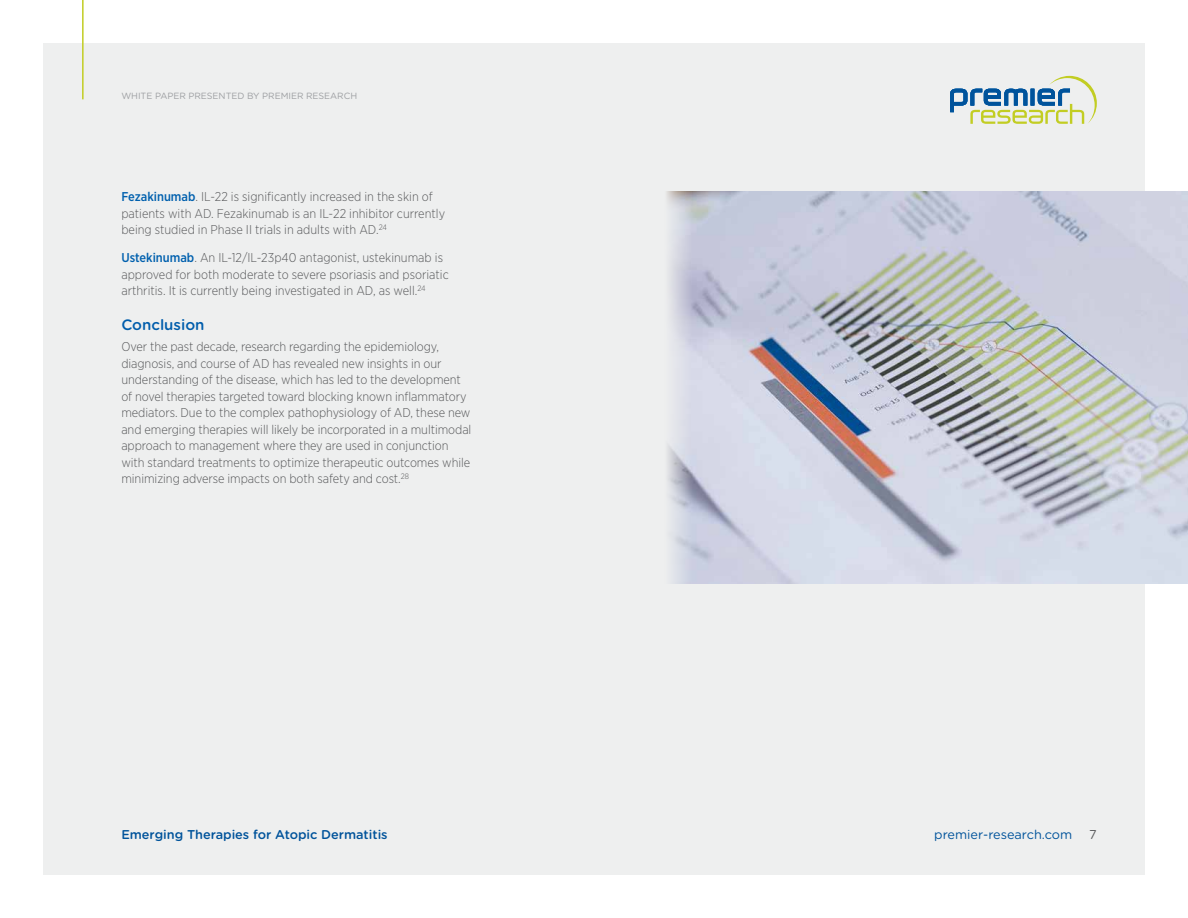
<style>
.page{position:relative;width:1188px;height:918px;background:#fff}
.page>*{position:absolute;margin:0;border:0;box-sizing:border-box;transform-origin:0 0}
.t1{font:500 15px "Gotham Rounded";color:#005dac}
.t2{font:300 12.75px/16.5px "Gotham Narrow";letter-spacing:-.005em;color:#58595b}
.t3{font:500 12.75px "Gotham Rounded";color:#00539b}
.t4{font:12.75px "Gotham Rounded";color:#00539b}
.t5{font:12.75px "Gotham Rounded";color:#58595b}
.t6{font:9px "Gotham Rounded";letter-spacing:-.005em;color:#9d9fa2}
.s1{font-weight:500;color:#0060ae}
</style>
<div class="page">
<div style="left:43px;top:43px;width:1102px;height:832px;background:#eeefef"></div>
<hr style="left:82px;top:0;width:2px;height:99px;background:#c2cd23">
<svg style="left:950px;top:76px;width:147px;height:48px"></svg>
<img style="left:666px;top:191px;width:522px;height:393px">
<p class="t6" style="left:121px;top:90px;width:237px">WHITE PAPER PRESENTED BY PREMIER RESEARCH</p>
<p class="t2" style="left:121px;top:188px;width:325px"><span class="s1">Fezakinumab</span>. IL-22 is significantly increased in the skin of patients with AD. Fezakinumab is an IL-22 inhibitor currently being studied in Phase II trials in adults with AD.<sup>24</sup></p>
<p class="t2" style="left:121px;top:249px;width:329px"><span class="s1">Ustekinumab</span>. An IL-12/IL-23p40 antagonist, ustekinumab is approved for both moderate to severe psoriasis and psoriatic arthritis. It is currently being investigated in AD, as well.<sup>24</sup></p>
<p class="t1" style="left:121px;top:314px;width:85px">Conclusion</p>
<p class="t2" style="left:121px;top:338px;width:352px">Over the past decade, research regarding the epidemiology, diagnosis, and course of AD has revealed new insights in our understanding of the disease, which has led to the development of novel therapies targeted toward blocking known inflammatory mediators. Due to the complex pathophysiology of AD, these new and emerging therapies will likely be incorporated in a multimodal approach to management where they are used in conjunction with standard treatments to optimize therapeutic outcomes while minimizing adverse impacts on both safety and cost.<sup>28</sup></p>
<p class="t3" style="left:121px;top:825px;width:268px">Emerging Therapies for Atopic Dermatitis</p>
<p class="t4" style="left:934px;top:825px;width:139px">premier-research.com</p>
<p class="t5" style="left:1089px;top:826px;width:9px">7</p>
</div>
